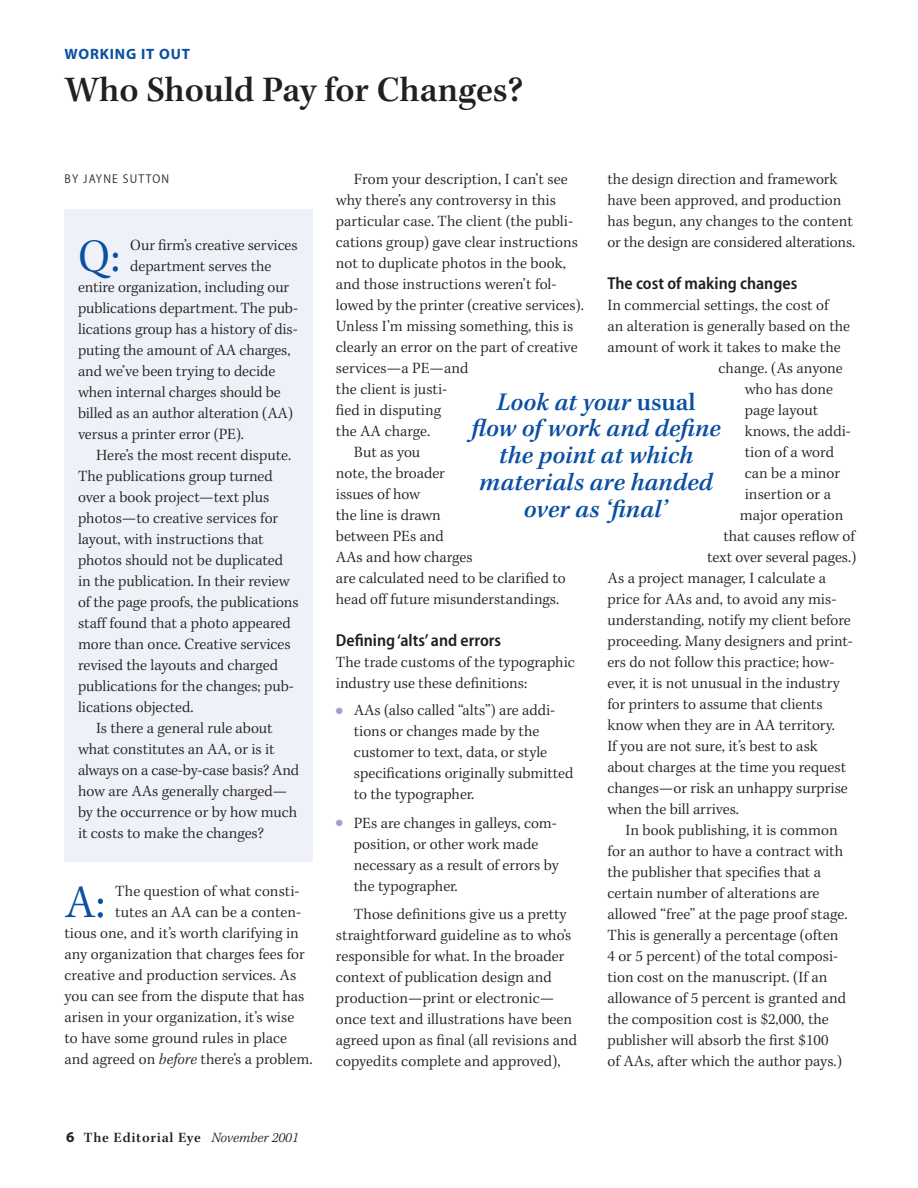
<style>
.page{position:relative;width:918px;height:1188px;background:#fff}
.page>*{position:absolute;margin:0;border:0;box-sizing:border-box;transform-origin:0 0}
.t1{font:46.95px "Kepl MM 277 30 226 25 217 24 178 19";color:#0a4fa2}
.t2{font:36px "Kepl MM 147 160 120 131 116 125 95 102";color:#231f20}
.t3{font:25.5px/27px "Kepl MM It 147 160 120 131 116 125 95 102";color:#0a4fa2;text-align:center}
.t4{font:17.25px "Myriad MM 575 500";color:#231f20}
.t5{font:15.75px/21px "Kepl MM 277 30 226 25 217 24 178 19";color:#231f20}
.t6{font:15px "Myriad MM 700 600";letter-spacing:.055em;color:#0a4fa2}
.t7{font:14.25px "Kepl MM 147 160 120 131 116 125 95 102";letter-spacing:.05em;color:#231f20}
.t8{font:12.75px "Myriad MM 325 525";letter-spacing:.095em;color:#231f20}
.s1{font-family:"Kepl MM It 277 30 226 25 217 24 178 19"}
.s2{color:#99a2d1}
.s3{font-family:"Kepl MM 147 160 120 131 116 125 95 102"}
.s4{font-family:"Myriad MM 700 600";font-size:15px}
</style>
<div class="page">
<div style="left:64px;top:209px;width:250px;height:653px;background:#eff1f8"></div>
<p class="t6" style="left:64px;top:48px;width:127px">WORKING IT OUT</p>
<h2 class="t2" style="left:64px;top:76px;width:460px">Who Should Pay for Changes?</h2>
<p class="t8" style="left:64px;top:174px;width:106px">BY JAYNE SUTTON</p>
<h1 class="t1" style="left:78px;top:239px;width:44px">Q:</h1>
<p class="t5" style="left:130px;top:236px;width:169px">Our firm’s creative services</p>
<p class="t5" style="left:130px;top:257px;width:142px">department serves the</p>
<p class="t5" style="left:78px;top:278px;width:213px">entire organization, including our</p>
<p class="t5" style="left:78px;top:299px;width:222px">publications department. The pub-</p>
<p class="t5" style="left:78px;top:320px;width:221px">lications group has a history of dis-</p>
<p class="t5" style="left:78px;top:341px;width:214px">puting the amount of AA charges,</p>
<p class="t5" style="left:78px;top:362px;width:199px">and we’ve been trying to decide</p>
<p class="t5" style="left:78px;top:383px;width:204px">when internal charges should be</p>
<p class="t5" style="left:78px;top:404px;width:217px">billed as an author alteration (AA)</p>
<p class="t5" style="left:78px;top:425px;width:168px">versus a printer error (PE).</p>
<p class="t5" style="left:96px;top:446px;width:197px">Here’s the most recent dispute.</p>
<p class="t5" style="left:78px;top:467px;width:196px">The publications group turned</p>
<p class="t5" style="left:78px;top:488px;width:193px">over a book project—text plus</p>
<p class="t5" style="left:78px;top:509px;width:202px">photos—to creative services for</p>
<p class="t5" style="left:78px;top:530px;width:187px">layout, with instructions that</p>
<p class="t5" style="left:78px;top:551px;width:207px">photos should not be duplicated</p>
<p class="t5" style="left:78px;top:572px;width:213px">in the publication. In their review</p>
<p class="t5" style="left:78px;top:593px;width:222px">of the page proofs, the publications</p>
<p class="t5" style="left:78px;top:614px;width:214px">staff found that a photo appeared</p>
<p class="t5" style="left:78px;top:635px;width:214px">more than once. Creative services</p>
<p class="t5" style="left:78px;top:656px;width:202px">revised the layouts and charged</p>
<p class="t5" style="left:78px;top:677px;width:218px">publications for the changes; pub-</p>
<p class="t5" style="left:78px;top:698px;width:117px">lications objected.</p>
<p class="t5" style="left:96px;top:719px;width:178px">Is there a general rule about</p>
<p class="t5" style="left:78px;top:740px;width:198px">what constitutes an AA, or is it</p>
<p class="t5" style="left:78px;top:761px;width:223px">always on a case-by-case basis? And</p>
<p class="t5" style="left:78px;top:782px;width:211px">how are AAs generally charged—</p>
<p class="t5" style="left:78px;top:803px;width:221px">by the occurrence or by how much</p>
<p class="t5" style="left:78px;top:824px;width:188px">it costs to make the changes?</p>
<h1 class="t1" style="left:64px;top:885px;width:42px">A:</h1>
<p class="t5" style="left:115px;top:882px;width:186px">The question of what consti-</p>
<p class="t5" style="left:115px;top:903px;width:188px">tutes an AA can be a conten-</p>
<p class="t5" style="left:64px;top:924px;width:236px">tious one, and it’s worth clarifying in</p>
<p class="t5" style="left:64px;top:945px;width:242px">any organization that charges fees for</p>
<p class="t5" style="left:64px;top:966px;width:233px">creative and production services. As</p>
<p class="t5" style="left:64px;top:987px;width:241px">you can see from the dispute that has</p>
<p class="t5" style="left:64px;top:1008px;width:231px">arisen in your organization, it’s wise</p>
<p class="t5" style="left:64px;top:1029px;width:224px">to have some ground rules in place</p>
<p class="t5" style="left:64px;top:1050px;width:250px">and agreed on <span class="s1">before</span> there’s a problem.</p>
<p class="t5" style="left:354px;top:171px;width:215px">From your description, I can’t see</p>
<p class="t5" style="left:336px;top:192px;width:222px">why there’s any controversy in this</p>
<p class="t5" style="left:336px;top:213px;width:239px">particular case. The client (the publi-</p>
<p class="t5" style="left:336px;top:234px;width:244px">cations group) gave clear instructions</p>
<p class="t5" style="left:336px;top:255px;width:232px">not to duplicate photos in the book,</p>
<p class="t5" style="left:336px;top:276px;width:222px">and those instructions weren’t fol-</p>
<p class="t5" style="left:336px;top:297px;width:249px">lowed by the printer (creative services).</p>
<p class="t5" style="left:336px;top:318px;width:239px">Unless I’m missing something, this is</p>
<p class="t5" style="left:336px;top:339px;width:243px">clearly an error on the part of creative</p>
<p class="t5" style="left:336px;top:360px;width:134px">services—a PE—and</p>
<p class="t5" style="left:336px;top:381px;width:113px">the client is justi-</p>
<p class="t5" style="left:336px;top:402px;width:107px">fied in disputing</p>
<p class="t5" style="left:336px;top:423px;width:96px">the AA charge.</p>
<p class="t5" style="left:354px;top:444px;width:68px">But as you</p>
<p class="t5" style="left:336px;top:465px;width:110px">note, the broader</p>
<p class="t5" style="left:336px;top:486px;width:86px">issues of how</p>
<p class="t5" style="left:336px;top:507px;width:107px">the line is drawn</p>
<p class="t5" style="left:336px;top:528px;width:109px">between PEs and</p>
<p class="t5" style="left:336px;top:549px;width:138px">AAs and how charges</p>
<p class="t5" style="left:336px;top:570px;width:231px">are calculated need to be clarified to</p>
<p class="t5" style="left:336px;top:591px;width:225px">head off future misunderstandings.</p>
<p class="t4" style="left:336px;top:634px;width:167px">Defining ‘alts’ and errors</p>
<p class="t5" style="left:336px;top:654px;width:240px">The trade customs of the typographic industry use these definitions:</p>
<p class="t5" style="left:354px;top:702px;width:221px;text-indent:-18px"><span class="s2">●</span> AAs (also called “alts”) are addi&shy;tions or changes made by the customer to text, data, or style specifications originally submitted to the typographer.</p>
<p class="t5" style="left:354px;top:814px;width:206px;text-indent:-18px"><span class="s2">●</span> PEs are changes in galleys, com&shy;position, or other work made necessary as a result of errors by the typographer.</p>
<p class="t5" style="left:336px;top:905px;width:243px;text-indent:18px">Those definitions give us a pretty straightforward guideline as to who’s responsible for what. In the broader context of publication design and production—print or electronic— once text and illustrations have been agreed upon as final (all revisions and copyedits complete and approved),</p>
<p class="t5" style="left:607px;top:171px;width:249px">the design direction and framework have been approved, and production has begun, any changes to the content or the design are considered alterations.</p>
<p class="t4" style="left:607px;top:277px;width:191px">The cost of making changes</p>
<p class="t5" style="left:607px;top:297px;width:223px">In commercial settings, the cost of</p>
<p class="t5" style="left:607px;top:318px;width:244px">an alteration is generally based on the</p>
<p class="t5" style="left:607px;top:339px;width:235px">amount of work it takes to make the</p>
<p class="t5" style="left:719px;top:360px;width:126px">change. (As anyone</p>
<p class="t5" style="left:745px;top:381px;width:90px">who has done</p>
<p class="t5" style="left:745px;top:402px;width:75px">page layout</p>
<p class="t5" style="left:745px;top:423px;width:108px">knows, the addi-</p>
<p class="t5" style="left:745px;top:444px;width:91px">tion of a word</p>
<p class="t5" style="left:745px;top:465px;width:97px">can be a minor</p>
<p class="t5" style="left:745px;top:486px;width:88px">insertion or a</p>
<p class="t5" style="left:740px;top:507px;width:105px">major operation</p>
<p class="t5" style="left:723px;top:528px;width:133px">that causes reflow of</p>
<p class="t5" style="left:707px;top:549px;width:151px">text over several pages.)</p>
<p class="t5" style="left:607px;top:570px;width:220px">As a project manager, I calculate a</p>
<p class="t5" style="left:607px;top:591px;width:231px">price for AAs and, to avoid any mis-</p>
<p class="t5" style="left:607px;top:612px;width:245px">understanding, notify my client before</p>
<p class="t5" style="left:607px;top:633px;width:247px">proceeding. Many designers and print-</p>
<p class="t5" style="left:607px;top:654px;width:229px">ers do not follow this practice; how-</p>
<p class="t5" style="left:607px;top:675px;width:234px">ever, it is not unusual in the industry</p>
<p class="t5" style="left:607px;top:696px;width:217px">for printers to assume that clients</p>
<p class="t5" style="left:607px;top:717px;width:229px">know when they are in AA territory.</p>
<p class="t5" style="left:607px;top:738px;width:212px">If you are not sure, it’s best to ask</p>
<p class="t5" style="left:607px;top:759px;width:240px">about charges at the time you request</p>
<p class="t5" style="left:607px;top:779px;width:242px">changes—or risk an unhappy surprise</p>
<p class="t5" style="left:607px;top:800px;width:133px">when the bill arrives.</p>
<p class="t5" style="left:625px;top:821px;width:214px">In book publishing, it is common</p>
<p class="t5" style="left:607px;top:842px;width:237px">for an author to have a contract with</p>
<p class="t5" style="left:607px;top:863px;width:215px">the publisher that specifies that a</p>
<p class="t5" style="left:607px;top:884px;width:214px">certain number of alterations are</p>
<p class="t5" style="left:607px;top:905px;width:242px">allowed “free” at the page proof stage.</p>
<p class="t5" style="left:607px;top:926px;width:233px">This is generally a percentage (often</p>
<p class="t5" style="left:607px;top:947px;width:232px">4 or 5 percent) of the total composi-</p>
<p class="t5" style="left:607px;top:968px;width:222px">tion cost on the manuscript. (If an</p>
<p class="t5" style="left:607px;top:989px;width:240px">allowance of 5 percent is granted and</p>
<p class="t5" style="left:607px;top:1010px;width:223px">the composition cost is $2,000, the</p>
<p class="t5" style="left:607px;top:1031px;width:223px">publisher will absorb the first $100</p>
<p class="t5" style="left:607px;top:1052px;width:236px">of AAs, after which the author pays.)</p>
<h3 class="t3" style="left:472px;top:390px;width:251px">Look at your <span class="s3">usual </span>flow of work and define the point at which materials are handed over as ‘final’</h3>
<p class="t7" style="left:66px;top:1132px;width:234px"><span class="s4">6</span> The Editorial Eye <span class="s1">November 2001</span></p>
</div>
